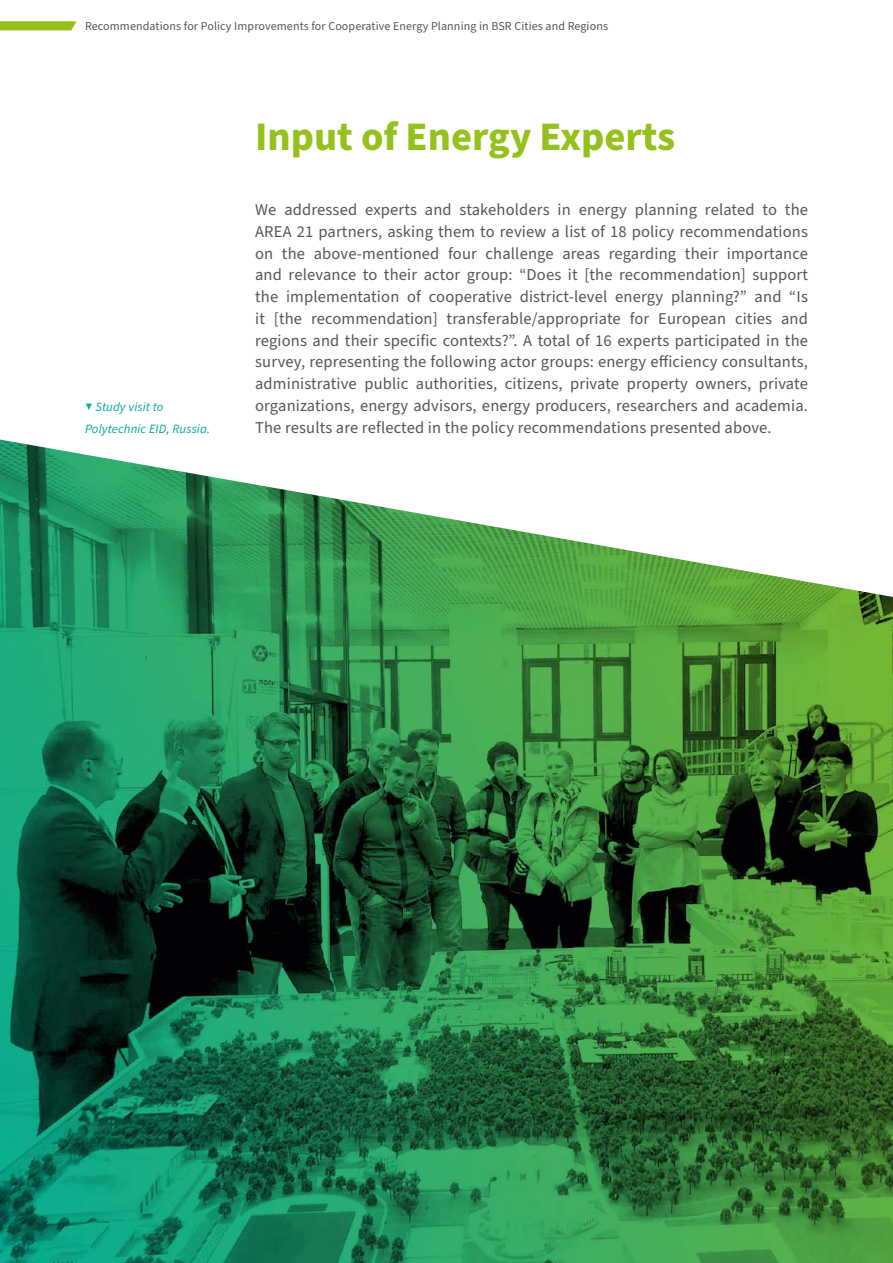
<style>
.page{position:relative;width:893px;height:1263px;background:#fff}
.page>*{position:absolute;margin:0;border:0;box-sizing:border-box;transform-origin:0 0}
.t1{font:700 40.5px "Source Sans Pro";color:#94c11c}
.FT{font:16.5px/21.8px "Source Sans Pro";letter-spacing:.01em;color:#565656;text-align:justify}
.t2{font:italic 12.75px/21.8px "Source Sans Pro";letter-spacing:.01em;color:#00ae97}
.t3{font:12px "Source Sans Pro";letter-spacing:.01em;color:#565656}
</style>
<div class="page">
<svg style="left:0;top:21px;width:77px;height:9px"></svg>
<img style="left:0;top:440px;width:893px;height:823px">
<p class="t3" style="left:85px;top:18px;width:524px">Recommendations for Policy Improvements for Cooperative Energy Planning in BSR Cities and Regions</p>
<p class="t2" style="left:85px;top:396px;width:127px">▼ Study visit to<br>Polytechnic EID, Russia.</p>
<h3 class="t1" style="left:255px;top:109px;width:422px">Input of Energy Experts</h3>
<p class="FT" style="left:255px;top:199px;width:554px">We addressed experts and stakeholders in energy planning related to the AREA 21 partners, asking them to review a list of 18 policy recommendations on the above-mentioned four challenge areas regarding their importance and relevance to their actor group: “Does it [the recommendation] support the implementation of cooperative district-level energy planning?” and “Is it [the recommendation] transferable/appropriate for European cities and regions and their specific contexts?”. A total of 16 experts participated in the survey, representing the following actor groups: energy efficiency consultants, administrative public authorities, citizens, private property owners, private organizations, energy advisors, energy producers, researchers and academia.<br>The results are reflected in the policy recommendations presented above.</p>
</div>
